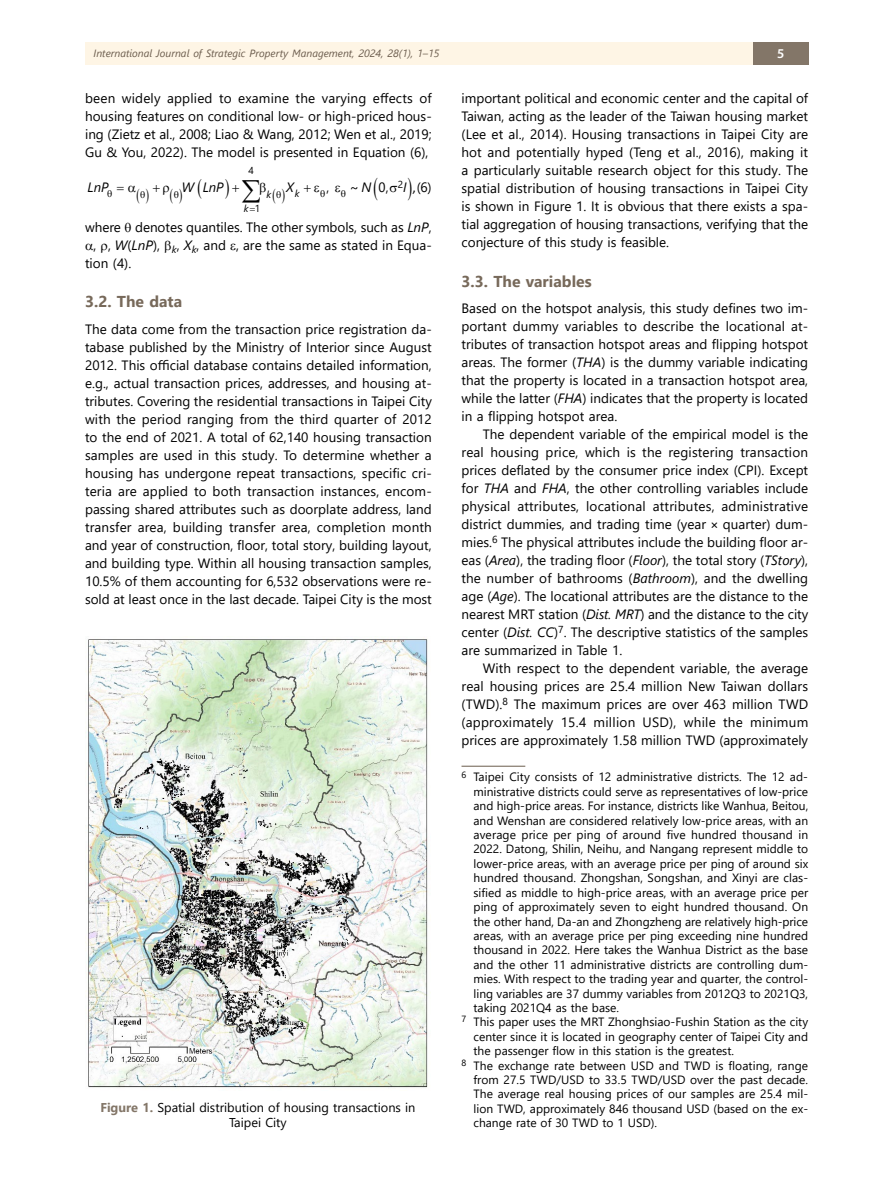
<style>
.page{position:relative;width:872px;height:1191px;background:#fff}
.page>*{position:absolute;margin:0;border:0;box-sizing:border-box;transform-origin:0 0}
.t1{font:700 15.75px "Segoe UI";color:#77695a}
.t2{font:13.5px/18px "Segoe UI";color:#000;text-align:justify}
.t3{font:italic 13.5px "Segoe UI";letter-spacing:.005em;color:#000}
.t4{font:600 13.5px "Myriad Pro";color:#fff}
.t5{font:12.75px/15.3px "Segoe UI";color:#000;text-align:center}
.t6{font:12px "Segoe UI";color:#000}
.t7{font:italic 10.5px "Segoe UI";color:#6b5c4d}
.t8{font:10.2px "Segoe UI";color:#000}
.t9{font:italic 10.2px "Segoe UI";color:#000}
.s1{font-style:italic}
.s2{font-family:"Calibri"}
.s3{font-weight:700;color:#837668}
</style>
<div class="page">
<div style="left:85px;top:43px;width:668px;height:22px;background:#fef5e5"></div>
<div style="left:753px;top:43px;width:55px;height:22px;background:#837668"></div>
<hr style="left:461px;top:765px;width:64px;height:1px;background:#6b5c4d">
<img style="left:85px;top:639px;width:343px;height:449px">
<p class="t7" style="left:94px;top:43px;width:347px">International Journal of Strategic Property Management, 2024, 28(1), 1–15</p>
<p class="t4" style="left:777px;top:45px;width:9px">5</p>
<p class="t2" style="left:85px;top:88px;width:348px">been widely applied to examine the varying effects of housing features on conditional low- or high-priced hous&shy;ing (Zietz et al., 2008; Liao &amp; Wang, 2012; Wen et al., 2019; Gu &amp; You, 2022). The model is presented in Equation (6),</p>
<p class="t8" style="left:249px;top:161px;width:7px">4</p>
<p class="t8" style="left:398px;top:175px;width:7px">2</p>
<p class="t8" style="left:255px;top:199px;width:7px">1</p>
<p class="t2" style="left:461px;top:88px;width:348px">important political and economic center and the capital of Taiwan, acting as the leader of the Taiwan housing market (Lee et al., 2014). Housing transactions in Taipei City are hot and potentially hyped (Teng et al., 2016), making it a particularly suitable research object for this study. The spatial distribution of housing transactions in Taipei City is shown in Figure 1. It is obvious that there exists a spa&shy;tial aggregation of housing transactions, verifying that the conjecture of this study is feasible.</p>
<p class="t1" style="left:461px;top:266px;width:132px">3.3. The variables</p>
<p class="t2" style="left:461px;top:298px;width:348px">Based on the hotspot analysis, this study defines two im&shy;portant dummy variables to describe the locational at&shy;tributes of transaction hotspot areas and flipping hotspot areas. The former (<span class="s1">THA</span>) is the dummy variable indicating that the property is located in a transaction hotspot area, while the latter (<span class="s1">FHA</span>) indicates that the property is located in a flipping hotspot area.</p>
<p class="t2" style="left:461px;top:424px;width:348px;text-indent:21px">The dependent variable of the empirical model is the real housing price, which is the registering transaction prices deflated by the consumer price index (CPI). Except for <span class="s1">THA</span> and <span class="s1">FHA</span>, the other controlling variables include physical attributes, locational attributes, administrative district dummies, and trading time (year <span class="s2">×</span> quarter) dum&shy;mies.<sup>6</sup> The physical attributes include the building floor ar&shy;eas (<span class="s1">Area</span>), the trading floor (<span class="s1">Floor</span>), the total story (<span class="s1">TStory</span>), the number of bathrooms (<span class="s1">Bathroom</span>), and the dwelling age (<span class="s1">Age</span>). The locational attributes are the distance to the nearest MRT station (<span class="s1">Dist. MRT</span>) and the distance to the city center (<span class="s1">Dist. CC</span>)<sup>7</sup>. The descriptive statistics of the samples are summarized in Table 1.</p>
<p class="t2" style="left:461px;top:658px;width:348px;text-indent:21px">With respect to the dependent variable, the average real housing prices are 25.4 million New Taiwan dollars (TWD).<sup>8</sup> The maximum prices are over 463 million TWD (approximately 15.4 million USD), while the minimum prices are approximately 1.58 million TWD (approximately</p>
<p class="t6" style="left:461px;top:766px;width:348px"><sup>6</sup> Taipei City consists of 12 administrative districts. The 12 ad-</p>
<p class="t6" style="left:473px;top:780px;width:336px">ministrative districts could serve as representatives of low-price</p>
<p class="t6" style="left:473px;top:794px;width:336px">and high-price areas. For instance, districts like Wanhua, Beitou,</p>
<p class="t6" style="left:473px;top:809px;width:336px">and Wenshan are considered relatively low-price areas, with an</p>
<p class="t6" style="left:473px;top:823px;width:336px">average price per ping of around five hundred thousand in</p>
<p class="t6" style="left:473px;top:838px;width:336px">2022. Datong, Shilin, Neihu, and Nangang represent middle to</p>
<p class="t6" style="left:473px;top:852px;width:336px">lower-price areas, with an average price per ping of around six</p>
<p class="t6" style="left:473px;top:866px;width:336px">hundred thousand. Zhongshan, Songshan, and Xinyi are clas-</p>
<p class="t6" style="left:473px;top:881px;width:336px">sified as middle to high-price areas, with an average price per</p>
<p class="t6" style="left:473px;top:895px;width:336px">ping of approximately seven to eight hundred thousand. On</p>
<p class="t6" style="left:473px;top:910px;width:336px">the other hand, Da-an and Zhongzheng are relatively high-price</p>
<p class="t6" style="left:473px;top:924px;width:336px">areas, with an average price per ping exceeding nine hundred</p>
<p class="t6" style="left:473px;top:938px;width:336px">thousand in 2022. Here takes the Wanhua District as the base</p>
<p class="t6" style="left:473px;top:953px;width:336px">and the other 11 administrative districts are controlling dum-</p>
<p class="t6" style="left:473px;top:967px;width:336px">mies. With respect to the trading year and quarter, the control-</p>
<p class="t6" style="left:473px;top:982px;width:336px">ling variables are 37 dummy variables from 2012Q3 to 2021Q3,</p>
<p class="t6" style="left:473px;top:996px;width:147px">taking 2021Q4 as the base.</p>
<p class="t6" style="left:461px;top:1010px;width:348px"><sup>7</sup> This paper uses the MRT Zhonghsiao-Fushin Station as the city</p>
<p class="t6" style="left:473px;top:1025px;width:336px">center since it is located in geography center of Taipei City and</p>
<p class="t6" style="left:473px;top:1039px;width:262px">the passenger flow in this station is the greatest.</p>
<p class="t6" style="left:461px;top:1054px;width:348px"><sup>8</sup> The exchange rate between USD and TWD is floating, range</p>
<p class="t6" style="left:473px;top:1068px;width:336px">from 27.5 TWD/USD to 33.5 TWD/USD over the past decade.</p>
<p class="t6" style="left:473px;top:1082px;width:336px">The average real housing prices of our samples are 25.4 mil-</p>
<p class="t6" style="left:473px;top:1097px;width:336px">lion TWD, approximately 846 thousand USD (based on the ex-</p>
<p class="t6" style="left:473px;top:1111px;width:185px">change rate of 30 TWD to 1 USD).</p>
<p class="t2" style="left:350px;top:177px;width:23px">~<span class="s1">N</span></p>
<p class="t2" style="left:378px;top:177px;width:12px">0,</p>
<p class="t3" style="left:88px;top:175px;width:23px">LnP</p>
<p class="t3" style="left:182px;top:175px;width:43px">W LnP</p>
<p class="t3" style="left:286px;top:175px;width:9px">X</p>
<p class="t2" style="left:403px;top:177px;width:30px"><span class="s1">I</span> <span class="s2">,</span> (6)</p>
<p class="t2" style="left:85px;top:217px;width:348px">where ❑ denotes quantiles. The other symbols, such as <span class="s1">LnP</span>,</p>
<p class="t2" style="left:94px;top:235px;width:340px">, , <span class="s1">W</span>(<span class="s1">LnP</span>), <sub>k</sub>, <span class="s1">X</span><sub>k</sub>, and , are the same as stated in Equa-</p>
<p class="t2" style="left:85px;top:253px;width:48px">tion (4).</p>
<p class="t1" style="left:85px;top:286px;width:99px">3.2. The data</p>
<p class="t2" style="left:85px;top:318px;width:348px">The data come from the transaction price registration da&shy;tabase published by the Ministry of Interior since August 2012. This official database contains detailed information, e.g., actual transaction prices, addresses, and housing at&shy;tributes. Covering the residential transactions in Taipei City with the period ranging from the third quarter of 2012 to the end of 2021. A total of 62,140 housing transaction samples are used in this study. To determine whether a housing has undergone repeat transactions, specific cri&shy;teria are applied to both transaction instances, encom&shy;passing shared attributes such as doorplate address, land transfer area, building transfer area, completion month and year of construction, floor, total story, building layout, and building type. Within all housing transaction samples, 10.5% of them accounting for 6,532 observations were re&shy;sold at least once in the last decade. Taipei City is the most</p>
<p class="t9" style="left:267px;top:185px;width:6px">k</p>
<p class="t9" style="left:295px;top:184px;width:6px">k</p>
<p class="t2" style="left:327px;top:177px;width:4px">,</p>
<p class="t9" style="left:244px;top:199px;width:6px">k</p>
<p class="t5" style="left:100px;top:1098px;width:317px"><span class="s3">Figure 1.</span> Spatial distribution of housing transactions in<br>Taipei City</p>
</div>
